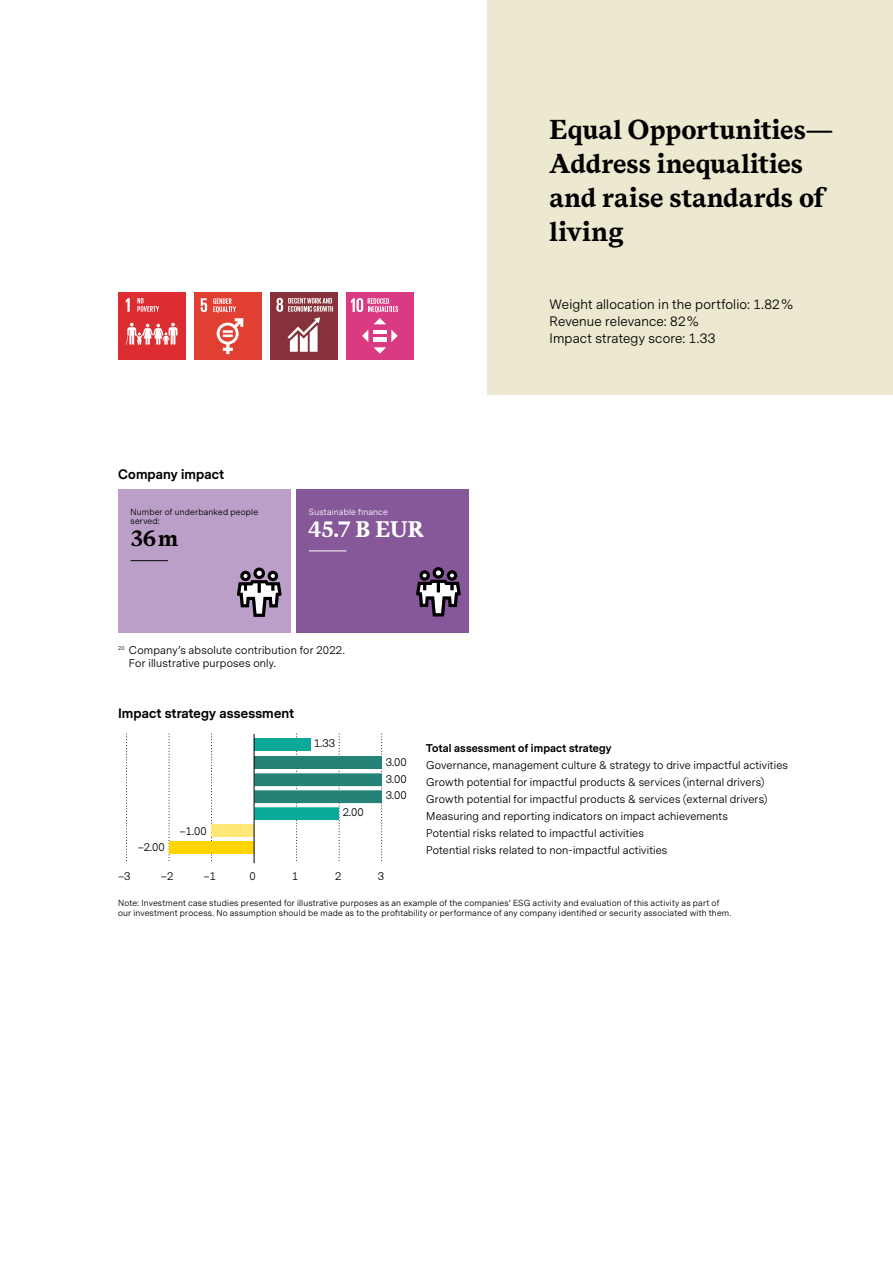
<style>
.page{position:relative;width:893px;height:1263px;background:#fff}
.page>*{position:absolute;margin:0;border:0;box-sizing:border-box;transform-origin:0 0}
.t1{font:700 25.5px/34px "Vontobel Serif";color:#000}
.t2{font:700 21px "Vontobel Serif";color:#fff}
.t3{font:700 21px "Vontobel Serif";color:#000}
.t4{font:12.75px/17px "Vontobel Sans";letter-spacing:.01em;color:#000}
.t5{font:700 12.75px "Vontobel Sans";letter-spacing:.01em;color:#000}
.t6{font:10.5px/17px "Vontobel Sans";letter-spacing:.015em;color:#000}
.t7{font:700 10.5px "Vontobel Sans";letter-spacing:.015em;color:#000}
.t8{font:10.5px "Vontobel Sans";color:#080600}
.t9{font:8.25px/10.6px "Vontobel Sans";letter-spacing:.025em;color:#000}
.t10{font:8.25px "Vontobel Sans";letter-spacing:.025em;color:#fff}
</style>
<div class="page">
<div style="left:488px;top:0;width:405px;height:394px;background:#ede9d0"></div>
<svg style="left:126px;top:734px;width:1px;height:128px"></svg>
<svg style="left:169px;top:734px;width:1px;height:127px"></svg>
<svg style="left:211px;top:734px;width:1px;height:128px"></svg>
<svg style="left:255px;top:734px;width:127px;height:128px"></svg>
<div style="left:169px;top:841px;width:85px;height:13px;background:#ffd500"></div>
<div style="left:211px;top:824px;width:43px;height:13px;background:#ffe676"></div>
<hr style="left:254px;top:734px;width:1px;height:129px;background:#000">
<div style="left:118px;top:490px;width:172px;height:143px;background:#bc9fc8"></div>
<hr style="left:130px;top:560px;width:38px;height:1px;background:#000">
<svg style="left:237px;top:567px;width:45px;height:50px"></svg>
<div style="left:296px;top:490px;width:173px;height:143px;background:#875899"></div>
<hr style="left:309px;top:551px;width:37px;height:1px;background:#fff">
<svg style="left:416px;top:567px;width:45px;height:49px"></svg>
<div style="left:118px;top:292px;width:68px;height:68px;background:#de2d32"></div>
<svg style="left:126px;top:298px;width:4px;height:14px"></svg>
<svg style="left:126px;top:323px;width:51px;height:22px"></svg>
<svg style="left:137px;top:298px;width:22px;height:14px"></svg>
<div style="left:270px;top:292px;width:68px;height:68px;background:#87323a"></div>
<svg style="left:276px;top:298px;width:57px;height:54px"></svg>
<div style="left:194px;top:293px;width:68px;height:67px;background:#e13f31"></div>
<svg style="left:201px;top:298px;width:6px;height:14px"></svg>
<svg style="left:213px;top:298px;width:30px;height:56px"></svg>
<div style="left:346px;top:293px;width:68px;height:67px;background:#da3a82"></div>
<svg style="left:351px;top:298px;width:47px;height:14px"></svg>
<svg style="left:362px;top:318px;width:36px;height:36px"></svg>
<hr style="left:373px;top:330px;width:14px;height:4px;background:#fff">
<hr style="left:373px;top:338px;width:14px;height:4px;background:#fff">
<h1 class="t1" style="left:550px;top:114px;width:286px">Equal Opportunities—<br>Address inequalities and raise standards of living</h1>
<p class="t5" style="left:118px;top:466px;width:107px">Company impact</p>
<p class="t9" style="left:130px;top:507px;width:129px;line-height:9.4px">Number of underbanked people served:</p>
<h2 class="t3" style="left:130px;top:523px;width:49px">36m</h2>
<p class="t10" style="left:309px;top:506px;width:80px">Sustainable finance</p>
<h2 class="t2" style="left:309px;top:514px;width:117px">45.7 B EUR</h2>
<p class="t6" style="left:129px;top:644px;width:217px;line-height:12.8px;text-indent:-11px"><sup>20</sup> Company’s absolute contribution for 2022.<br>For illustrative purposes only.</p>
<p class="t5" style="left:118px;top:704px;width:178px">Impact strategy assessment</p>
<p class="t4" style="left:550px;top:297px;width:245px">Weight allocation in the portfolio: 1.82%<br>Revenue relevance: 82%<br>Impact strategy score: 1.33</p>
<p class="t6" style="left:138px;top:839px;width:29px">–2.00</p>
<p class="t6" style="left:180px;top:823px;width:29px">–1.00</p>
<p class="t6" style="left:314px;top:735px;width:22px">1.33</p>
<p class="t6" style="left:343px;top:804px;width:22px">2.00</p>
<p class="t6" style="left:386px;top:754px;width:22px">3.00</p>
<p class="t6" style="left:386px;top:771px;width:22px;line-height:16.5px">3.00<br>3.00</p>
<p class="t8" style="left:118px;top:869px;width:14px">–3</p>
<p class="t8" style="left:161px;top:869px;width:14px">–2</p>
<p class="t8" style="left:204px;top:869px;width:14px">–1</p>
<p class="t8" style="left:250px;top:869px;width:8px">0</p>
<p class="t8" style="left:292px;top:869px;width:8px">1</p>
<p class="t8" style="left:335px;top:869px;width:8px">2</p>
<p class="t8" style="left:378px;top:869px;width:8px">3</p>
<p class="t7" style="left:426px;top:741px;width:187px">Total assessment of impact strategy</p>
<p class="t6" style="left:426px;top:757px;width:363px">Governance, management culture &amp; strategy to drive impactful activities Growth potential for impactful products &amp; services (internal drivers)<br>Growth potential for impactful products &amp; services (external drivers)<br>Measuring and reporting indicators on impact achievements<br>Potential risks related to impactful activities<br>Potential risks related to non-impactful activities</p>
<p class="t9" style="left:118px;top:897px;width:615px">Note: Investment case studies presented for illustrative purposes as an example of the companies’ ESG activity and evaluation of this activity as part of our investment process. No assumption should be made as to the profitability or performance of any company identified or security associated with them.</p>
</div>
